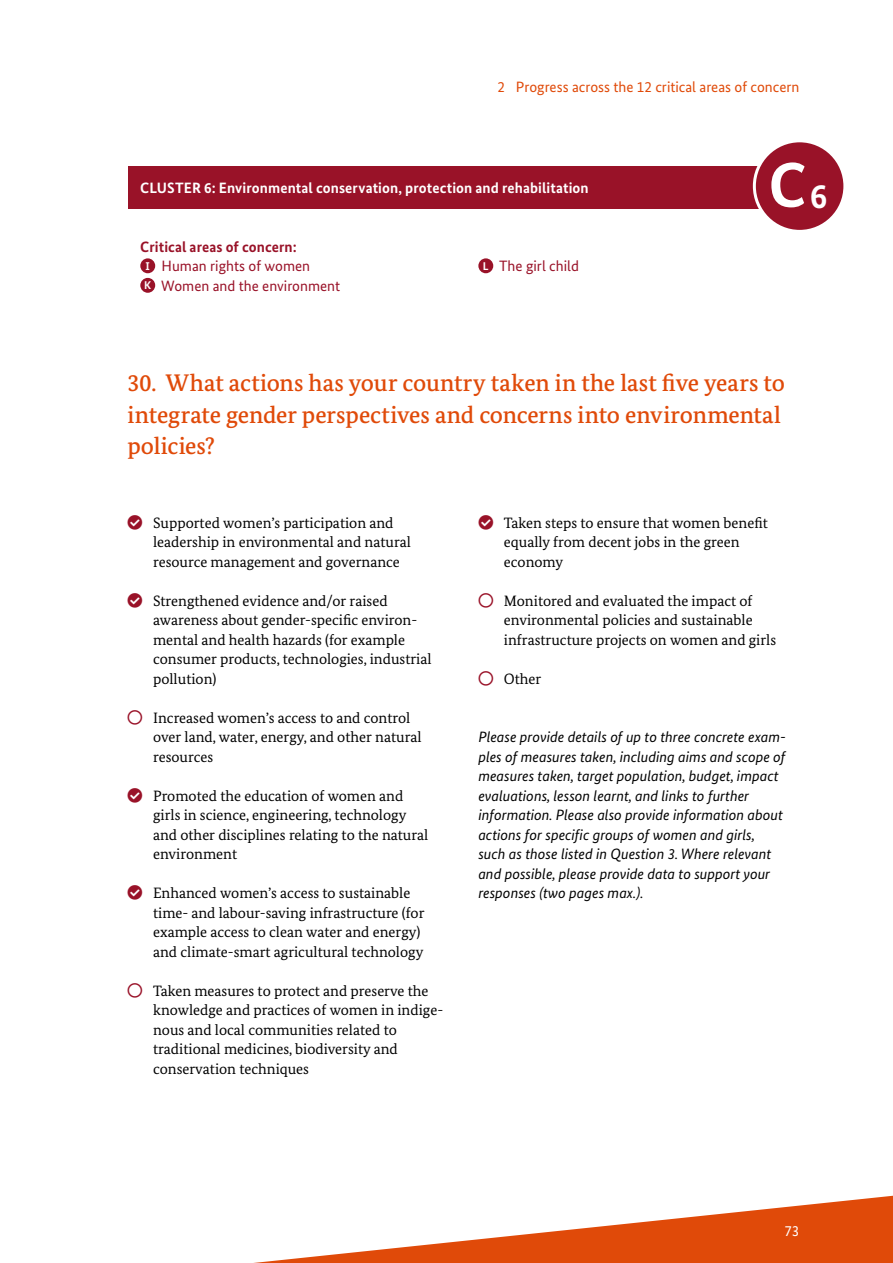
<style>
.page{position:relative;width:893px;height:1263px;background:#fff}
.page>*{position:absolute;margin:0;border:0;box-sizing:border-box;transform-origin:0 0}
.t1{font:700 63px "Bundes Sans";color:#fff}
.C-Inhalt_HL_C-02-H2-HL_2_ZweiSpalten{font:500 24px/31.5px "Bundes Serif";letter-spacing:-.005em;color:#e04a09}
.t2{font:15px/19.5px "Bundes Serif";color:#000}
.D-Inhalt_IS_Wenn_JA{font:italic 15px/19.5px "Bundes Sans";color:#000}
.E-Infobox_Tipp_E-01_1-P-Infobox_HL{font:700 15px "Bundes Sans";letter-spacing:.005em;color:#fff}
.E-Infobox_Tipp_E-01_2-P-Infobox_FT{font:15px "Bundes Sans";color:#991228}
.t3{font:15px "Bundes Sans";color:#e04a09}
.E-Infobox_Tipp_E-01_1-P-Infobox_HL2{font:700 15px "Bundes Sans";letter-spacing:.005em;color:#991228}
.t4{font:15px "Bundes Sans";color:#fff}
.E-Infobox_Tipp_ABC-Cluster_klein{font:700 11.25px "Bundes Sans";color:#fff}
.s1{font-size:34.5px}
.s2{color:#991228}
</style>
<div class="page">
<svg style="left:254px;top:1196px;width:639px;height:67px"></svg>
<div style="left:128px;top:166px;width:671px;height:43px;background:#991228"></div>
<div style="left:140px;top:258px;width:15px;height:15px;background:#991228;border-radius:50%"></div>
<div style="left:140px;top:278px;width:15px;height:15px;background:#991228;border-radius:50%"></div>
<div style="left:478px;top:258px;width:15px;height:15px;background:#991228;border-radius:50%"></div>
<div style="left:754px;top:141px;width:91px;height:90px;background:#991228;border-radius:50%"></div>
<div style="left:753px;top:139px;width:93px;height:94px;border:3px solid #fff;border-radius:50%"></div>
<p class="t3" style="left:498px;top:78px;width:303px">2 Progress across the 12 critical areas of concern</p>
<h2 class="E-Infobox_Tipp_E-01_1-P-Infobox_HL" style="left:140px;top:179px;width:450px">CLUSTER 6: Environmental conservation, protection and rehabilitation</h2>
<h3 class="E-Infobox_Tipp_E-01_1-P-Infobox_HL2" style="left:140px;top:237px;width:158px">Critical areas of concern:</h3>
<p class="E-Infobox_Tipp_E-01_2-P-Infobox_FT" style="left:162px;top:257px;width:150px">Human rights of women</p>
<p class="E-Infobox_Tipp_E-01_2-P-Infobox_FT" style="left:161px;top:276px;width:180px">Women and the environment</p>
<p class="E-Infobox_Tipp_ABC-Cluster_klein" style="left:145px;top:259px;width:6px">I</p>
<p class="E-Infobox_Tipp_E-01_2-P-Infobox_FT" style="left:499px;top:257px;width:81px">The girl child</p>
<p class="E-Infobox_Tipp_ABC-Cluster_klein" style="left:144px;top:278px;width:9px">K</p>
<p class="E-Infobox_Tipp_ABC-Cluster_klein" style="left:483px;top:259px;width:7px">L</p>
<h1 class="t1" style="left:768px;top:147px;width:61px">C<span class="s1">6</span></h1>
<h2 class="C-Inhalt_HL_C-02-H2-HL_2_ZweiSpalten" style="left:128px;top:367px;width:659px">30. What actions has your country taken in the last five years to integrate gender perspectives and concerns into environmental policies?</h2>
<p class="t2" style="left:153px;top:513px;width:259px;text-indent:-26px"><span class="s2">✔</span> Supported women’s participation and leadership in environmental and natural resource management and governance</p>
<p class="t2" style="left:153px;top:591px;width:280px;text-indent:-26px"><span class="s2">✔</span> Strengthened evidence and/or raised awareness about gender-specific environ&shy;mental and health hazards (for example consumer products, technologies, industrial pollution)</p>
<p class="t2" style="left:153px;top:708px;width:270px;text-indent:-26px"><span class="s2">○</span> Increased women’s access to and control over land, water, energy, and other natural resources</p>
<p class="t2" style="left:153px;top:786px;width:277px;text-indent:-26px"><span class="s2">✔</span> Promoted the education of women and girls in science, engineering, technology and other disciplines relating to the natural environment</p>
<p class="t2" style="left:153px;top:883px;width:273px;text-indent:-26px"><span class="s2">✔</span> Enhanced women’s access to sustainable time- and labour-saving infrastructure (for example access to clean water and energy) and climate-smart agricultural technology</p>
<p class="t2" style="left:153px;top:981px;width:292px;text-indent:-26px"><span class="s2">○</span> Taken measures to protect and preserve the knowledge and practices of women in indige&shy;nous and local communities related to traditional medicines, biodiversity and conservation techniques</p>
<p class="t2" style="left:504px;top:513px;width:265px;text-indent:-26px"><span class="s2">✔</span> Taken steps to ensure that women benefit equally from decent jobs in the green economy</p>
<p class="t2" style="left:504px;top:591px;width:274px;text-indent:-26px"><span class="s2">○</span> Monitored and evaluated the impact of environmental policies and sustainable infrastructure projects on women and girls</p>
<p class="t2" style="left:478px;top:669px;width:65px"><span class="s2">○</span> Other</p>
<p class="D-Inhalt_IS_Wenn_JA" style="left:478px;top:727px;width:309px">Please provide details of up to three concrete exam&shy;ples of measures taken, including aims and scope of measures taken, target population, budget, impact evaluations, lesson learnt, and links to further information. Please also provide information about actions for specific groups of women and girls, such as those listed in Question 3. Where relevant and possible, please provide data to support your responses (two pages max.).</p>
<p class="t4" style="left:784px;top:1222px;width:16px">73</p>
</div>
